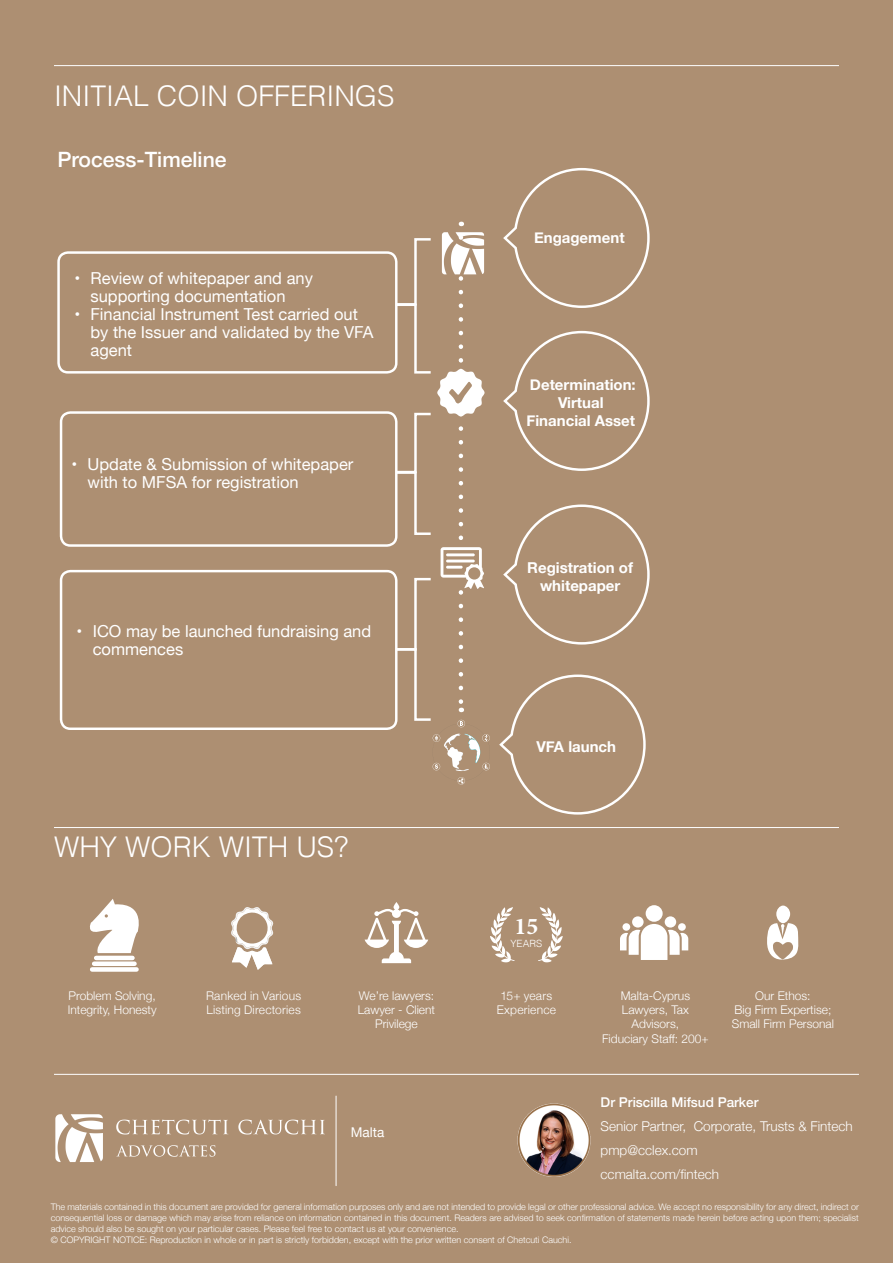
<style>
.page{position:relative;width:893px;height:1263px;background:#ad8f72}
.page>*{position:absolute;margin:0;border:0;box-sizing:border-box;transform-origin:0 0}
.t1{font:300 28.5px "Helvetica";color:#fff}
.t2{font:700 24px "Minion Pro";color:#fff}
.t3{font:500 21.15px "Helvetica Neue";color:#fff}
.t4{font:16.5px/18px "Helvetica Neue";color:#fff}
.t5{font:700 15px/18px "Helvetica Neue";color:#fff;text-align:center}
.t6{font:300 13.5px/24px "Helvetica Neue";color:#fff}
.t7{font:13.5px "Helvetica Neue";color:#fff}
.t8{font:300 12px/14.4px "Helvetica Neue";color:#fff}
.t9{font:300 12px/14.4px "Helvetica Neue";letter-spacing:.02em;color:#fff;text-align:center}
.t10{font:300 10.05px "Helvetica";color:#fff}
.t11{font:300 9px/10.8px "Helvetica Neue";color:#fff;text-align:justify}
.s1{font-weight:500}
</style>
<div class="page">
<hr style="left:54px;top:65px;width:785px;height:1px;background:#fff">
<hr style="left:54px;top:1074px;width:805px;height:1px;background:#fff">
<hr style="left:336px;top:1096px;width:1px;height:90px;background:#fff">
<svg style="left:365px;top:902px;width:63px;height:61px"></svg>
<svg style="left:620px;top:905px;width:68px;height:55px"></svg>
<hr style="left:54px;top:827px;width:785px;height:1px;background:#fff">
<div style="left:776px;top:905px;width:14px;height:18px;background:#fff;border-radius:50%"></div>
<svg style="left:767px;top:922px;width:32px;height:38px"></svg>
<svg style="left:538px;top:907px;width:25px;height:55px"></svg>
<svg style="left:490px;top:907px;width:25px;height:55px"></svg>
<svg style="left:90px;top:899px;width:49px;height:54px"></svg>
<hr style="left:96px;top:956px;width:36px;height:4px;background:#fff">
<div style="left:94px;top:961px;width:40px;height:5px;background:#fff"></div>
<div style="left:92px;top:967px;width:45px;height:5px;background:#fff"></div>
<svg style="left:231px;top:907px;width:43px;height:63px"></svg>
<div style="left:57px;top:251px;width:340px;height:123px;border:2px solid #fff;border-radius:9px"></div>
<div style="left:60px;top:411px;width:337px;height:136px;border:2px solid #fff;border-radius:9px"></div>
<div style="left:60px;top:570px;width:337px;height:160px;border:2px solid #fff;border-radius:9px"></div>
<svg style="left:503px;top:168px;width:147px;height:140px"></svg>
<svg style="left:503px;top:504px;width:147px;height:141px"></svg>
<svg style="left:503px;top:330px;width:147px;height:141px"></svg>
<svg style="left:394px;top:238px;width:96px;height:547px"></svg>
<svg style="left:499px;top:674px;width:147px;height:141px"></svg>
<img style="left:441px;top:232px;width:44px;height:43px">
<img style="left:55px;top:1114px;width:270px;height:48px">
<img style="left:517px;top:1103px;width:74px;height:74px">
<p class="t1" style="left:54px;top:71px;width:342px">INITIAL COIN OFFERINGS</p>
<p class="t3" style="left:57px;top:142px;width:171px">Process-Timeline</p>
<p class="t4" style="left:90px;top:270px;width:224px;text-indent:-16px">• Review of whitepaper and any supporting documentation</p>
<p class="t4" style="left:90px;top:306px;width:285px;text-indent:-16px">• Financial Instrument Test carried out by the Issuer and validated by the VFA agent</p>
<p class="t4" style="left:88px;top:456px;width:267px;text-indent:-16px">• Update &amp; Submission of whitepaper with to MFSA for registration</p>
<p class="t4" style="left:93px;top:623px;width:280px;text-indent:-16px">• ICO may be launched fundraising and commences</p>
<p class="t5" style="left:534px;top:229px;width:92px">Engagement</p>
<p class="t5" style="left:527px;top:376px;width:111px">Determination:<br>Virtual<br>Financial Asset</p>
<p class="t5" style="left:527px;top:559px;width:107px">Registration of whitepaper</p>
<p class="t5" style="left:536px;top:738px;width:81px">VFA launch</p>
<p class="t1" style="left:54px;top:823px;width:296px">WHY WORK WITH US?</p>
<p class="t2" style="left:514px;top:910px;width:25px">15</p>
<p class="t10" style="left:511px;top:935px;width:33px">YEARS</p>
<p class="t8" style="left:68px;top:987px;width:90px">Problem Solving,<br>Integrity, Honesty</p>
<p class="t8" style="left:621px;top:987px;width:71px">Malta-Cyprus</p>
<p class="t8" style="left:359px;top:987px;width:77px">We’re lawyers:</p>
<p class="t8" style="left:358px;top:1001px;width:79px">Lawyer - Client</p>
<p class="t8" style="left:375px;top:1016px;width:44px">Privilege</p>
<p class="t8" style="left:206px;top:987px;width:97px">Ranked in Various<br>Listing Directories</p>
<p class="t9" style="left:497px;top:987px;width:61px">15+ years<br>Experience</p>
<p class="t8" style="left:622px;top:1001px;width:68px;text-align:center">Lawyers, Tax<br>Advisors,</p>
<p class="t8" style="left:602px;top:1030px;width:108px">Fiduciary Staff: 200+</p>
<p class="t8" style="left:755px;top:987px;width:57px">Our Ethos:</p>
<p class="t8" style="left:734px;top:1001px;width:98px">Big Firm Expertise;</p>
<p class="t8" style="left:732px;top:1016px;width:104px">Small Firm Personal</p>
<p class="t7" style="left:351px;top:1122px;width:35px">Malta</p>
<p class="t6" style="left:601px;top:1089px;width:254px"><span class="s1">Dr Priscilla Mifsud Parker<br></span>Senior Partner, Corporate, Trusts &amp; Fintech pmp@cclex.com<br>ccmalta.com/fintech</p>
<p class="t11" style="left:51px;top:1201px;width:810px">The materials contained in this document are provided for general information purposes only and are not intended to provide legal or other professional advice. We accept no responsibility for any direct, indirect or consequential loss or damage which may arise from reliance on information contained in this document. Readers are advised to seek confirmation of statements made herein before acting upon them; specialist advice should also be sought on your particular cases. Please feel free to contact us at your convenience.</p>
<p class="t11" style="left:51px;top:1233px;width:522px">© COPYRIGHT NOTICE: Reproduction in whole or in part is strictly forbidden, except with the prior written consent of Chetcuti Cauchi.</p>
</div>
